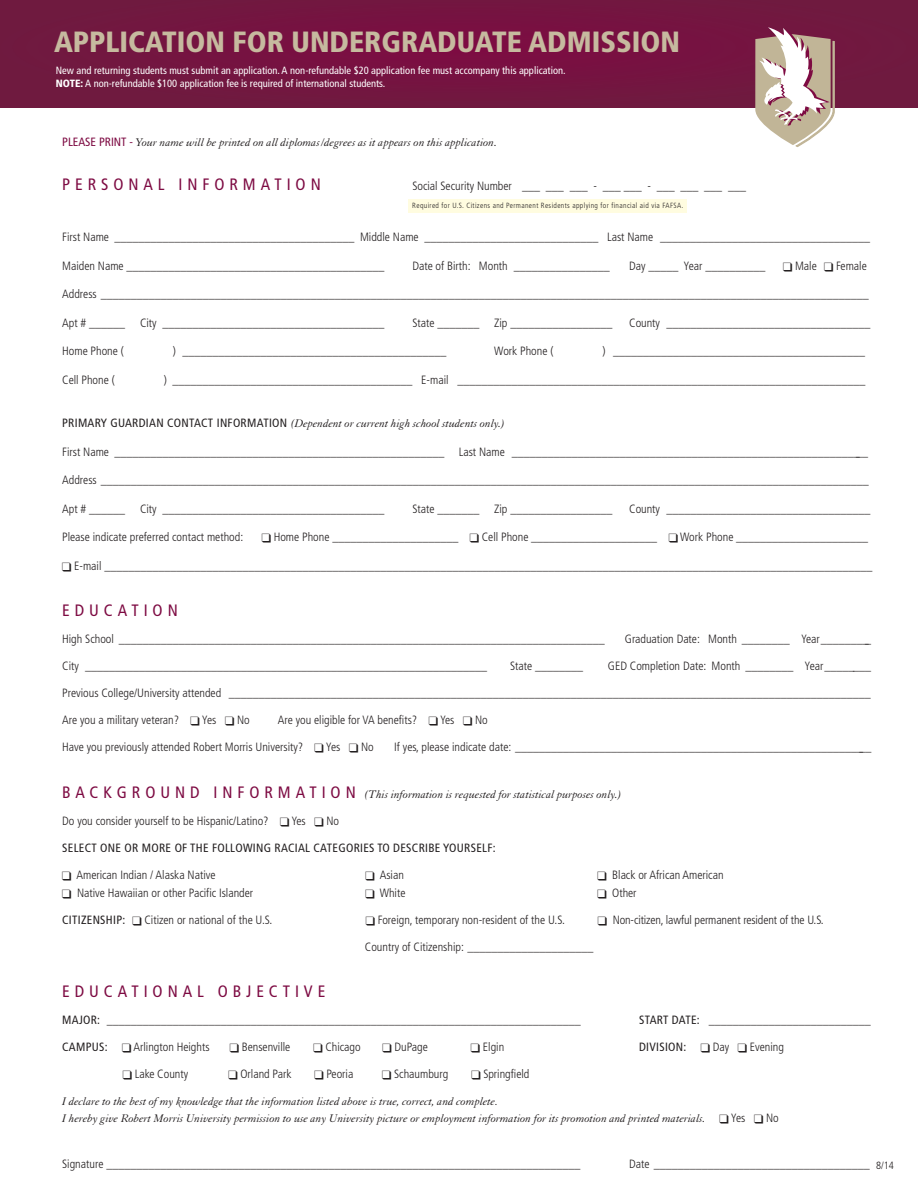
<style>
.page{position:relative;width:918px;height:1188px;background:#fff}
.page>*{position:absolute;margin:0;border:0;box-sizing:border-box;transform-origin:0 0}
.t1{font:900 condensed 29.25px "Frutiger";color:#c6ba9f}
.t2{font:condensed 16.5px "Frutiger";letter-spacing:.3em;color:#7d0a42}
.t3{font:300 condensed 12px "Frutiger";color:#231f20}
.t4{font:italic 12px/16.5px "Granjon LT Std";color:#231f20}
.t5{font:condensed 12px "Frutiger";letter-spacing:.025em;color:#231f20}
.t6{font:condensed 10.5px/12.6px "Frutiger";color:#fff}
.t7{font:300 condensed 7.5px "Frutiger";letter-spacing:.05em;color:#231f20}
.s1{font-weight:900}
.s2{font-family:"Frutiger";font-style:normal;font-stretch:condensed;color:#7d0a42}
.s3{font-family:"Frutiger";font-style:normal;font-stretch:condensed}
.s4{font-family:"Frutiger";font-style:normal;font-stretch:condensed;font-size:16.5px;color:#7d0a42}
.s5{font-weight:400}
.s6{font-size:11.25px}
.s7{font-family:"Frutiger";font-weight:300;font-style:normal;font-stretch:condensed}
.s8{font-size:10.5px}
</style>
<div class="page">
<div style="left:408px;top:199px;width:279px;height:13px;background:#fffce0"></div>
<div style="left:0;top:0;width:918px;height:108px;background:#721640"></div>
<svg style="left:755px;top:27px;width:80px;height:120px"></svg>
<p class="t1" style="left:54px;top:30px;width:627px">APPLICATION FOR UNDERGRADUATE ADMISSION</p>
<p class="t6" style="left:56px;top:65px;width:511px">New and returning students must submit an application. A non-refundable $20 application fee must accompany this application.<br><span class="s1">NOTE:</span> A non-refundable $100 application fee is required of international students.</p>
<p class="t4" style="left:62px;top:135px;width:436px"><span class="s2">PLEASE PRINT -</span> Your name will be printed on all diplomas/degrees as it appears on this application.</p>
<p class="t2" style="left:62px;top:178px;width:260px">PERSONAL INFORMATION</p>
<p class="t3" style="left:412px;top:181px;width:335px">Social Security Number ___ ___ ___ - ___ ___ - ___ ___ ___ ___</p>
<p class="t3" style="left:62px;top:232px;width:809px">First Name ________________________________________ Middle Name _____________________________ Last Name ___________________________________</p>
<p class="t3" style="left:62px;top:261px;width:324px">Maiden Name ___________________________________________</p>
<p class="t3" style="left:412px;top:261px;width:199px">Date of Birth: Month ________________</p>
<p class="t3" style="left:629px;top:261px;width:138px">Day _____ Year __________</p>
<p class="t3" style="left:783px;top:261px;width:85px">❑ Male ❑ Female</p>
<p class="t3" style="left:62px;top:289px;width:808px">Address ________________________________________________________________________________________________________________________________</p>
<p class="t3" style="left:62px;top:318px;width:324px">Apt # ______ City _____________________________________</p>
<p class="t3" style="left:412px;top:318px;width:202px">State _______ Zip _________________</p>
<p class="t3" style="left:629px;top:318px;width:243px">County __________________________________</p>
<p class="t3" style="left:62px;top:346px;width:63px">Home Phone (</p>
<p class="t3" style="left:173px;top:346px;width:275px">) ____________________________________________</p>
<p class="t3" style="left:494px;top:346px;width:61px">Work Phone (</p>
<p class="t3" style="left:602px;top:346px;width:264px">) __________________________________________</p>
<p class="t3" style="left:62px;top:375px;width:54px">Cell Phone (</p>
<p class="t3" style="left:164px;top:375px;width:703px">) ________________________________________ E-mail ____________________________________________________________________</p>
<p class="t4" style="left:62px;top:416px;width:445px"><span class="s3">PRIMARY GUARDIAN CONTACT INFORMATION</span> (Dependent or current high school students only.)</p>
<p class="t3" style="left:62px;top:447px;width:807px">First Name _______________________________________________________ Last Name ____________________________________________________________</p>
<p class="t3" style="left:62px;top:475px;width:808px">Address ________________________________________________________________________________________________________________________________</p>
<p class="t3" style="left:62px;top:504px;width:324px">Apt # ______ City _____________________________________</p>
<p class="t3" style="left:412px;top:504px;width:202px">State _______ Zip _________________</p>
<p class="t3" style="left:629px;top:504px;width:243px">County __________________________________</p>
<p class="t3" style="left:62px;top:532px;width:182px">Please indicate preferred contact method:</p>
<p class="t3" style="left:262px;top:532px;width:608px">❑ Home Phone _____________________ ❑ Cell Phone _____________________ ❑ Work Phone ______________________</p>
<p class="t3" style="left:62px;top:561px;width:812px">❑ E-mail ________________________________________________________________________________________________________________________________</p>
<p class="t2" style="left:62px;top:604px;width:117px">EDUCATION</p>
<p class="t3" style="left:62px;top:634px;width:544px">High School _________________________________________________________________________________</p>
<p class="t3" style="left:625px;top:634px;width:248px">Graduation Date: Month ________ Year_________</p>
<p class="t3" style="left:62px;top:661px;width:426px">City ___________________________________________________________________</p>
<p class="t3" style="left:510px;top:661px;width:75px">State ________</p>
<p class="t3" style="left:608px;top:661px;width:265px">GED Completion Date: Month ________ Year________</p>
<p class="t3" style="left:62px;top:688px;width:810px">Previous College/University attended ___________________________________________________________________________________________________________</p>
<p class="t3" style="left:62px;top:715px;width:189px">Are you a military veteran? ❑ Yes ❑ No</p>
<p class="t3" style="left:278px;top:715px;width:211px">Are you eligible for VA benefits? ❑ Yes ❑ No</p>
<p class="t3" style="left:62px;top:742px;width:313px">Have you previously attended Robert Morris University? ❑ Yes ❑ No</p>
<p class="t3" style="left:394px;top:742px;width:479px">If yes, please indicate date: ____________________________________________________________</p>
<p class="t4" style="left:62px;top:787px;width:561px"><span class="s4">B A C K G R O U N D I N F O R M A T I O N</span> (This information is requested for statistical purposes only.)</p>
<p class="t3" style="left:62px;top:816px;width:278px">Do you consider yourself to be Hispanic/Latino? ❑ Yes ❑ No</p>
<p class="t5" style="left:62px;top:843px;width:435px">SELECT ONE OR MORE OF THE FOLLOWING RACIAL CATEGORIES TO DESCRIBE YOURSELF:</p>
<p class="t3" style="left:62px;top:870px;width:155px">❑ American Indian / Alaska Native</p>
<p class="t3" style="left:366px;top:870px;width:40px">❑ Asian</p>
<p class="t3" style="left:597px;top:870px;width:128px">❑ Black or African American</p>
<p class="t3" style="left:62px;top:888px;width:193px">❑ Native Hawaiian or other Pacific Islander</p>
<p class="t3" style="left:366px;top:888px;width:41px">❑ White</p>
<p class="t3" style="left:597px;top:888px;width:41px">❑ Other</p>
<p class="t3" style="left:62px;top:915px;width:212px"><span class="s5">CITIZENSHIP:</span> ❑ Citizen or national of the U.S.</p>
<p class="t3" style="left:366px;top:915px;width:201px">❑ Foreign, temporary non-resident of the U.S.</p>
<p class="t3" style="left:598px;top:915px;width:227px">❑ Non-citizen, lawful permanent resident of the U.S.</p>
<p class="t3" style="left:365px;top:942px;width:230px">Country of Citizenship: _____________________</p>
<p class="t2" style="left:62px;top:985px;width:265px">EDUCATIONAL OBJECTIVE</p>
<p class="t3" style="left:62px;top:1015px;width:520px"><span class="s5">MAJOR:</span> _______________________________________________________________________________</p>
<p class="t3" style="left:639px;top:1015px;width:233px"><span class="s5">START DATE:</span> ___________________________</p>
<p class="t3" style="left:62px;top:1042px;width:149px"><span class="s5">CAMPUS:</span> ❑ Arlington Heights</p>
<p class="t3" style="left:230px;top:1042px;width:62px">❑ Bensenville</p>
<p class="t3" style="left:313px;top:1042px;width:49px">❑ Chicago</p>
<p class="t3" style="left:383px;top:1042px;width:47px">❑ DuPage</p>
<p class="t3" style="left:471px;top:1042px;width:35px">❑ Elgin</p>
<p class="t3" style="left:639px;top:1042px;width:146px"><span class="s5">DIVISION:</span> ❑ Day ❑ Evening</p>
<p class="t3" style="left:123px;top:1069px;width:67px">❑ Lake County</p>
<p class="t3" style="left:228px;top:1069px;width:65px">❑ Orland Park</p>
<p class="t3" style="left:315px;top:1069px;width:40px">❑ Peoria</p>
<p class="t3" style="left:382px;top:1069px;width:68px">❑ Schaumburg</p>
<p class="t3" style="left:471px;top:1069px;width:60px">❑ Springfield</p>
<p class="t4" style="left:62px;top:1094px;width:718px">I declare to the best of my knowledge that the information listed above is true, correct, and complete<span class="s6">.<br></span>I hereby give Robert Morris University permission to use any University picture or employment information for its promotion and printed materials. ❑ <span class="s7">Yes</span> ❑ <span class="s7">No</span></p>
<p class="t3" style="left:62px;top:1159px;width:520px">Signature _______________________________________________________________________________</p>
<p class="t3" style="left:629px;top:1159px;width:266px">Date ____________________________________ <span class="s8">8/14</span></p>
<p class="t7" style="left:412px;top:203px;width:273px">Required for U.S. Citizens and Permanent Residents applying for financial aid via FAFSA.</p>
</div>
